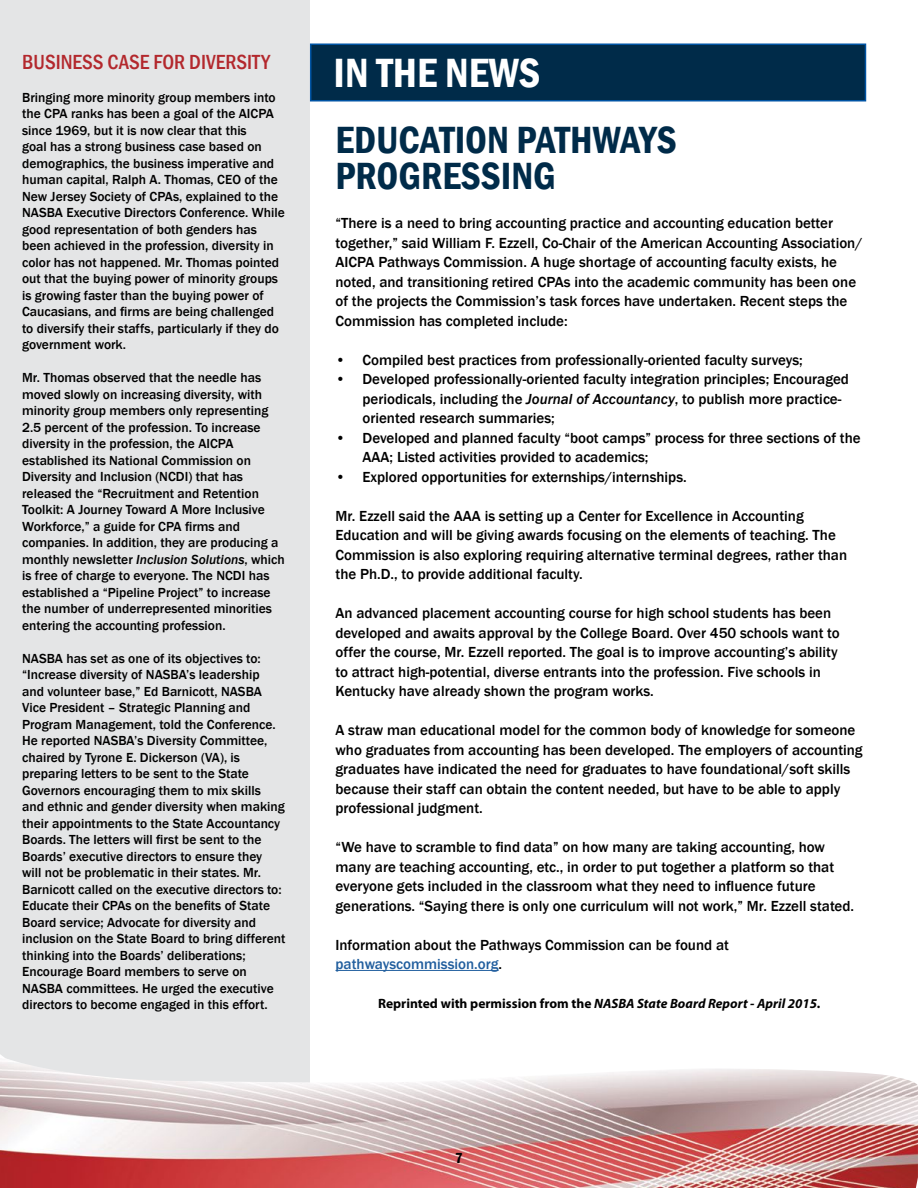
<style>
.page{position:relative;width:918px;height:1188px;background:#fff}
.page>*{position:absolute;margin:0;border:0;box-sizing:border-box;transform-origin:0 0}
.t1{font:600 condensed 42px "Franklin Gothic";color:#fff}
.t2{font:600 condensed 39px/36px "Franklin Gothic";color:#002b49}
.t3{font:500 condensed 21px "Franklin Gothic";color:#b3282d}
.t4{font:500 15px/19.5px "Franklin Gothic";color:#000}
.t5{font:600 condensed 15px "Franklin Gothic";color:#000}
.t6{font:500 13.5px/16.5px "Franklin Gothic";color:#000}
.t7{font:700 13.5px "Myriad Pro";color:#000}
.s1{font-style:italic}
.s2{color:#215e9e}
</style>
<div class="page">
<div style="left:0;top:0;width:310px;height:1146px;background:#e4e5e6"></div>
<img style="left:0;top:1054px;width:918px;height:134px">
<hr style="left:336px;top:970px;width:163px;height:1px;background:#215e9e">
<div style="left:310px;top:44px;width:556px;height:57px;background:#002b49;border:2px solid #0054a4"></div>
<h3 class="t3" style="left:22px;top:48px;width:249px">BUSINESS CASE FOR DIVERSITY</h3>
<p class="t6" style="left:22px;top:89px;width:264px">Bringing more minority group members into the CPA ranks has been a goal of the AICPA since 1969, but it is now clear that this<br>goal has a strong business case based on demographics, the business imperative and human capital, Ralph A. Thomas, CEO of the New Jersey Society of CPAs, explained to the NASBA Executive Directors Conference. While good representation of both genders has been achieved in the profession, diversity in color has not happened. Mr. Thomas pointed out that the buying power of minority groups is growing faster than the buying power of Caucasians, and firms are being challenged to diversify their staffs, particularly if they do government work.</p>
<p class="t6" style="left:22px;top:370px;width:264px">Mr. Thomas observed that the needle has moved slowly on increasing diversity, with minority group members only representing 2.5 percent of the profession. To increase diversity in the profession, the AICPA established its National Commission on Diversity and Inclusion (NCDI) that has released the “Recruitment and Retention Toolkit: A Journey Toward A More Inclusive Workforce,” a guide for CPA firms and companies. In addition, they are producing a monthly newsletter <span class="s1">Inclusion Solutions</span>, which is free of charge to everyone. The NCDI has established a “Pipeline Project” to increase the number of underrepresented minorities entering the accounting profession.</p>
<p class="t6" style="left:22px;top:650px;width:265px">NASBA has set as one of its objectives to: “Increase diversity of NASBA’s leadership<br>and volunteer base,” Ed Barnicott, NASBA Vice President – Strategic Planning and Program Management, told the Conference.<br>He reported NASBA’s Diversity Committee, chaired by Tyrone E. Dickerson (VA), is preparing letters to be sent to the State Governors encouraging them to mix skills and ethnic and gender diversity when making their appointments to the State Accountancy Boards. The letters will first be sent to the Boards’ executive directors to ensure they<br>will not be problematic in their states. Mr.<br>Barnicott called on the executive directors to:<br>Educate their CPAs on the benefits of State Board service; Advocate for diversity and inclusion on the State Board to bring different thinking into the Boards’ deliberations; Encourage Board members to serve on NASBA committees. He urged the executive directors to become engaged in this effort.</p>
<h1 class="t1" style="left:334px;top:45px;width:208px">IN THE NEWS</h1>
<h2 class="t2" style="left:336px;top:122px;width:343px">EDUCATION PATHWAYS<br>PROGRESSING</h2>
<p class="t4" style="left:336px;top:214px;width:529px">“There is a need to bring accounting practice and accounting education better together,” said William F. Ezzell, Co-Chair of the American Accounting Association/ AICPA Pathways Commission. A huge shortage of accounting faculty exists, he noted, and transitioning retired CPAs into the academic community has been one of the projects the Commission’s task forces have undertaken. Recent steps the Commission has completed include:</p>
<p class="t4" style="left:336px;top:350px;width:469px">• Compiled best practices from professionally-oriented faculty surveys;</p>
<p class="t4" style="left:363px;top:370px;width:488px;text-indent:-27px">• Developed professionally-oriented faculty integration principles; Encouraged periodicals, including the <span class="s1">Journal of Accountancy</span>, to publish more practice&shy;oriented research summaries;</p>
<p class="t4" style="left:363px;top:428px;width:500px;text-indent:-27px">• Developed and planned faculty “boot camps” process for three sections of the<br>AAA; Listed activities provided to academics;</p>
<p class="t4" style="left:336px;top:467px;width:353px">• Explored opportunities for externships/internships.</p>
<p class="t4" style="left:336px;top:506px;width:513px">Mr. Ezzell said the AAA is setting up a Center for Excellence in Accounting Education and will be giving awards focusing on the elements of teaching. The Commission is also exploring requiring alternative terminal degrees, rather than the Ph.D., to provide additional faculty.</p>
<p class="t4" style="left:336px;top:604px;width:506px">An advanced placement accounting course for high school students has been developed and awaits approval by the College Board. Over 450 schools want to offer the course, Mr. Ezzell reported. The goal is to improve accounting’s ability to attract high-potential, diverse entrants into the profession. Five schools in Kentucky have already shown the program works.</p>
<p class="t4" style="left:336px;top:721px;width:529px">A straw man educational model for the common body of knowledge for someone who graduates from accounting has been developed. The employers of accounting graduates have indicated the need for graduates to have foundational/soft skills because their staff can obtain the content needed, but have to be able to apply professional judgment.</p>
<p class="t4" style="left:336px;top:838px;width:520px">“We have to scramble to find data” on how many are taking accounting, how many are teaching accounting, etc., in order to put together a platform so that everyone gets included in the classroom what they need to influence future generations. “Saying there is only one curriculum will not work,” Mr. Ezzell stated.</p>
<p class="t4" style="left:336px;top:935px;width:395px">Information about the Pathways Commission can be found at <span class="s2">pathwayscommission.org</span>.</p>
<p class="t7" style="left:378px;top:995px;width:444px">Reprinted with permission from the <span class="s1">NASBA State Board Report - April 2015</span>.</p>
<p class="t5" style="left:455px;top:1148px;width:9px">7</p>
</div>
